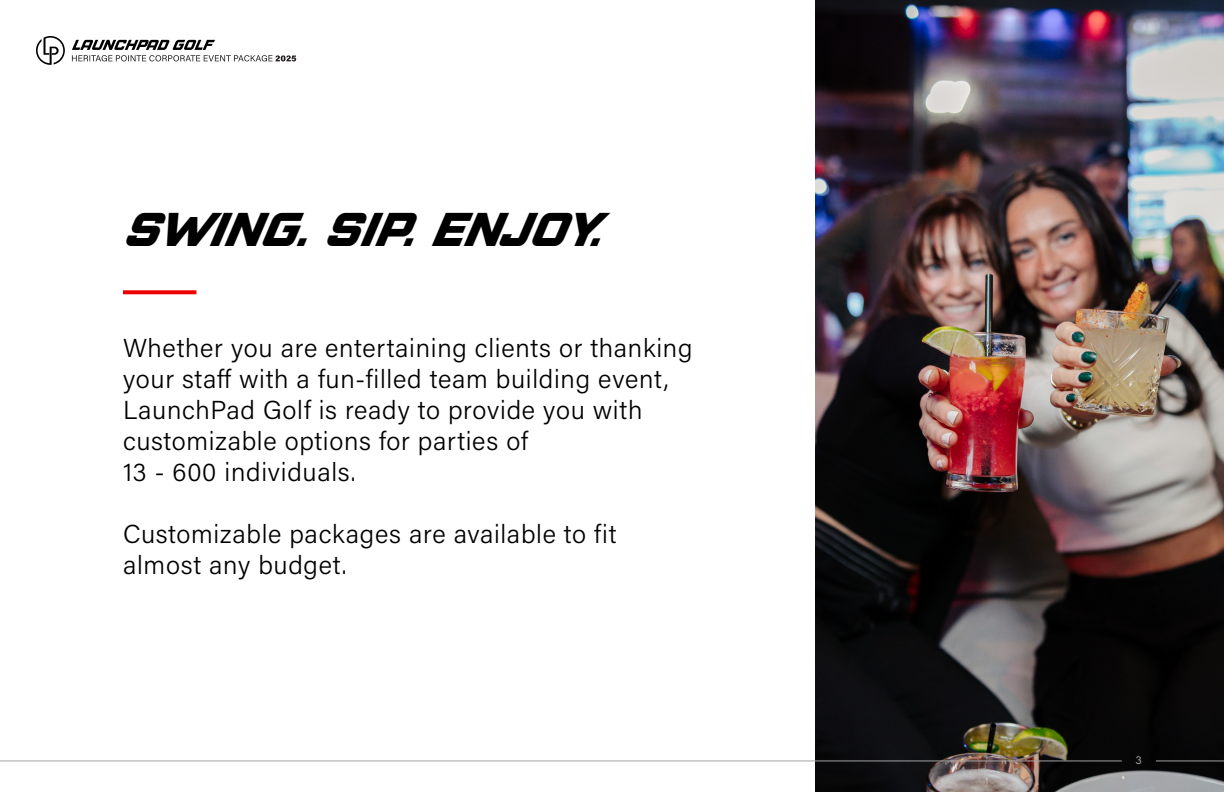
<style>
.page{position:relative;width:1224px;height:792px;background:#fff}
.page>*{position:absolute;margin:0;border:0;box-sizing:border-box;transform-origin:0 0}
.t1{font:800 46px "VELOCISTA";color:#000}
.t2{font:26px/31px "Acumin Variable Concept";letter-spacing:.025em;color:#000}
.t3{font:11px "Acumin Variable Concept";color:#a2a2a2}
</style>
<div class="page">
<svg style="left:123px;top:290px;width:73px;height:4px"></svg>
<img style="left:815px;top:0;width:409px;height:792px">
<hr style="left:0;top:760px;width:1122px;height:1px;background:#a2a2a2">
<hr style="left:1156px;top:760px;width:68px;height:1px;background:#a2a2a2">
<svg style="left:36px;top:36px;width:29px;height:29px"></svg>
<svg style="left:72px;top:40px;width:224px;height:21px"></svg>
<p class="t1" style="left:123px;top:202px;width:480px">SWING. SIP. ENJOY.</p>
<p class="t2" style="left:123px;top:332px;width:571px">Whether you are entertaining clients or thanking your staff with a fun-filled team building event, LaunchPad Golf is ready to provide you with customizable options for parties of</p>
<p class="t2" style="left:123px;top:456px;width:234px">13 - 600 individuals.</p>
<p class="t2" style="left:123px;top:518px;width:495px">Customizable packages are available to fit almost any budget.</p>
<p class="t3" style="left:1136px;top:752px;width:8px">3</p>
</div>
